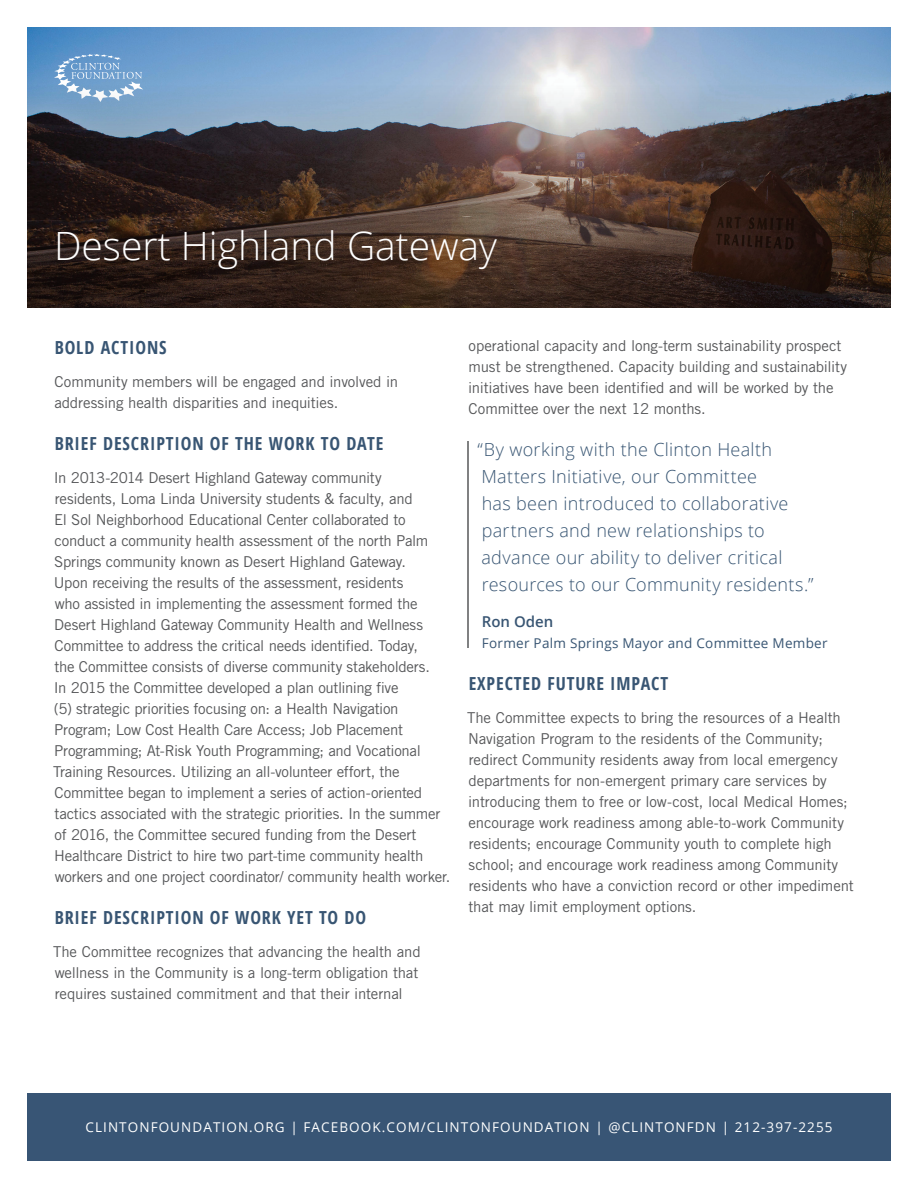
<style>
.page{position:relative;width:918px;height:1188px;background:#fff}
.page>*{position:absolute;margin:0;border:0;box-sizing:border-box;transform-origin:0 0}
.Title_1{font:300 39px "Open Sans";color:#fff}
.TG_Body{font:300 18px/27px "Open Sans";letter-spacing:.015em;color:#385573}
.Subtitle_OS_Condense{font:700 condensed 18px "Open Sans";letter-spacing:.05em;color:#385573}
.TG_Body-2{font:15px/21px "Trade Gothic LT Std";letter-spacing:-.015em;color:#57585a}
.t1{font:600 15px "Open Sans";color:#385573}
.t2{font:13.5px "Open Sans";letter-spacing:.08em;color:#fff}
.t3{font:13.5px "Open Sans";letter-spacing:.02em;color:#385573}
</style>
<div class="page">
<div style="left:27px;top:1094px;width:864px;height:67px;background:#385575"></div>
<img style="left:27px;top:27px;width:864px;height:56px">
<svg style="left:54px;top:54px;width:89px;height:29px;background:#7ca7d2"></svg>
<svg style="left:27px;top:83px;width:864px;height:225px;background:#4f4544"></svg>
<hr style="left:467px;top:441px;width:2px;height:207px;background:#57585a">
<p class="Title_1" style="left:54px;top:219px;width:445px">Desert Highland Gateway</p>
<p class="Subtitle_OS_Condense" style="left:55px;top:335px;width:113px">BOLD ACTIONS</p>
<p class="TG_Body-2" style="left:54px;top:371px;width:345px">Community members will be engaged and involved in addressing health disparities and inequities.</p>
<p class="Subtitle_OS_Condense" style="left:55px;top:431px;width:330px">BRIEF DESCRIPTION OF THE WORK TO DATE</p>
<p class="TG_Body-2" style="left:53px;top:467px;width:399px">In 2013-2014 Desert Highland Gateway community<br>residents, Loma Linda University students &amp; faculty, and<br>El Sol Neighborhood Educational Center collaborated to conduct a community health assessment of the north Palm Springs community known as Desert Highland Gateway.<br>Upon receiving the results of the assessment, residents<br>who assisted in implementing the assessment formed the Desert Highland Gateway Community Health and Wellness Committee to address the critical needs identified. Today,<br>the Committee consists of diverse community stakeholders.<br>In 2015 the Committee developed a plan outlining five<br>(5) strategic priorities focusing on: a Health Navigation Program; Low Cost Health Care Access; Job Placement Programming; At-Risk Youth Programming; and Vocational Training Resources. Utilizing an all-volunteer effort, the Committee began to implement a series of action-oriented tactics associated with the strategic priorities. In the summer of 2016, the Committee secured funding from the Desert Healthcare District to hire two part-time community health workers and one project coordinator/ community health worker.</p>
<p class="Subtitle_OS_Condense" style="left:55px;top:905px;width:313px">BRIEF DESCRIPTION OF WORK YET TO DO</p>
<p class="TG_Body-2" style="left:53px;top:941px;width:369px">The Committee recognizes that advancing the health and wellness in the Community is a long-term obligation that requires sustained commitment and that their internal</p>
<p class="TG_Body-2" style="left:468px;top:335px;width:380px">operational capacity and long-term sustainability prospect must be strengthened. Capacity building and sustainability initiatives have been identified and will be worked by the Committee over the next 12 months.</p>
<p class="TG_Body" style="left:478px;top:435px;width:338px">“By working with the Clinton Health Matters Initiative, our Committee<br>has been introduced to collaborative partners and new relationships to advance our ability to deliver critical resources to our Community residents.”</p>
<p class="t1" style="left:482px;top:611px;width:73px">Ron Oden</p>
<p class="t3" style="left:482px;top:634px;width:347px">Former Palm Springs Mayor and Committee Member</p>
<p class="Subtitle_OS_Condense" style="left:469px;top:671px;width:201px">EXPECTED FUTURE IMPACT</p>
<p class="TG_Body-2" style="left:467px;top:707px;width:388px">The Committee expects to bring the resources of a Health Navigation Program to the residents of the Community; redirect Community residents away from local emergency departments for non-emergent primary care services by introducing them to free or low-cost, local Medical Homes; encourage work readiness among able-to-work Community residents; encourage Community youth to complete high school; and encourage work readiness among Community residents who have a conviction record or other impediment that may limit employment options.</p>
<p class="t2" style="left:85px;top:1118px;width:749px">CLINTONFOUNDATION.ORG | FACEBOOK.COM/CLINTONFOUNDATION | @CLINTONFDN | 212-397-2255</p>
</div>
